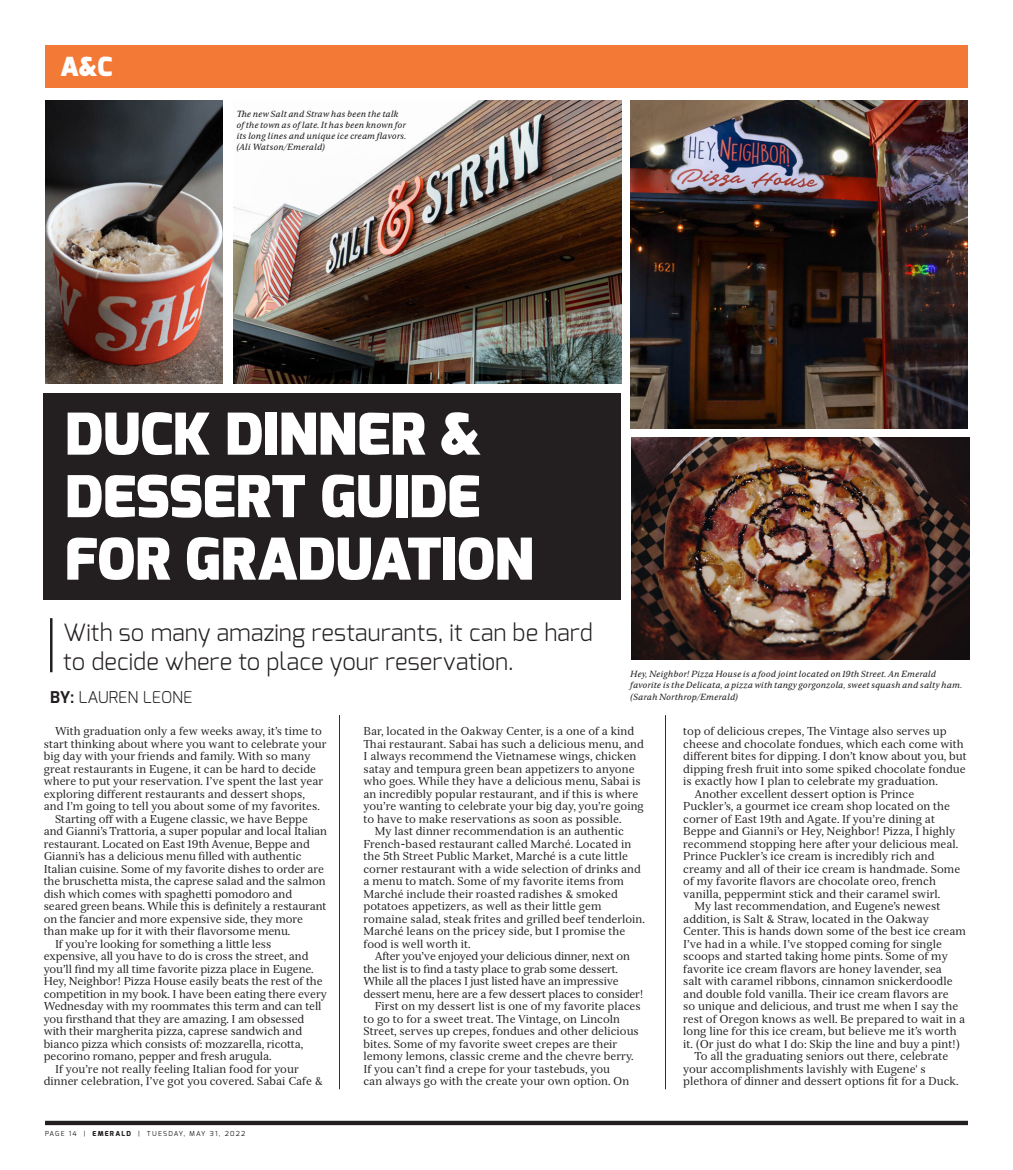
<style>
.page{position:relative;width:1013px;height:1170px;background:#fff}
.page>*{position:absolute;margin:0;border:0;box-sizing:border-box;transform-origin:0 0}
.t1{font:900 57.5px "Exo";letter-spacing:-.005em;color:#fff}
.t2{font:900 26.25px "Exo";color:#fff}
.t3{font:300 23.75px "Exo";letter-spacing:.005em;color:#231f20}
.t4{font:300 16.25px "Exo";color:#231f20}
.Body{font:11.25px/12.5px "Serif 12 Beta";color:#231f20}
.Body-2{font:11.25px/12.5px "Serif 12 Beta";letter-spacing:-.02em;color:#231f20}
.Masthead___Body{font:italic 8.75px/11.2px "Serif 6 Beta";letter-spacing:.02em;color:#231f20}
.t5{font:6.88px "Exo";letter-spacing:.18em;color:#231f20}
.s1{font-weight:700}
.s2{font-weight:800}
</style>
<div class="page">
<hr style="left:45px;top:1121px;width:923px;height:4px;background:#231f20">
<div style="left:45px;top:45px;width:923px;height:43px;background:#f37937"></div>
<hr style="left:50px;top:618px;width:2px;height:54px;background:#231f20">
<img style="left:630px;top:100px;width:338px;height:328px">
<img style="left:233px;top:100px;width:388px;height:284px">
<div style="left:44px;top:393px;width:577px;height:207px;background:#231f20"></div>
<img style="left:631px;top:438px;width:338px;height:221px">
<img style="left:45px;top:100px;width:177px;height:284px">
<p class="t2" style="left:60px;top:49px;width:54px">A&amp;C</p>
<p class="Masthead___Body" style="left:236px;top:108px;width:171px">The new Salt and Straw has been the talk of the town as of late. It has been known for its long lines and unique ice cream flavors. (Ali Watson/Emerald)</p>
<p class="t1" style="left:65px;top:397px;width:418px">DUCK DINNER &amp;</p>
<p class="t1" style="left:65px;top:460px;width:416px">DESSERT GUIDE</p>
<p class="t1" style="left:65px;top:522px;width:470px">FOR GRADUATION</p>
<p class="t3" style="left:63px;top:617px;width:531px">With so many amazing restaurants, it can be hard</p>
<p class="t3" style="left:63px;top:646px;width:452px">to decide where to place your reservation.</p>
<p class="Masthead___Body" style="left:630px;top:669px;width:333px">Hey, Neighbor! Pizza House is a food joint located on 19th Street. An Emerald favorite is the Delicata, a pizza with tangy gorgonzola, sweet squash and salty ham. (Sarah Northrop/Emerald)</p>
<p class="t4" style="left:50px;top:687px;width:144px"><span class="s1">BY:</span> LAUREN LEONE</p>
<p class="Body" style="left:44px;top:725px;width:284px;text-indent:11px">With graduation only a few weeks away, it’s time to start thinking about where you want to celebrate your big day with your friends and family. With so many great restaurants in Eugene, it can be hard to decide where to put your reservation. I’ve spent the last year exploring different restaurants and dessert shops, and I’m going to tell you about some of my favorites.</p>
<p class="Body" style="left:44px;top:813px;width:285px;text-indent:11px">Starting off with a Eugene classic, we have Beppe and Gianni’s Trattoria, a super popular and local Italian restaurant. Located on East 19th Avenue, Beppe and Gianni’s has a delicious menu filled with authentic Italian cuisine. Some of my favorite dishes to order are the bruschetta mista, the caprese salad and the salmon dish which comes with spaghetti pomodoro and seared green beans. While this is definitely a restaurant on the fancier and more expensive side, they more than make up for it with their flavorsome menu.</p>
<p class="Body" style="left:44px;top:938px;width:285px;text-indent:11px">If you’re looking for something a little less expensive, all you have to do is cross the street, and you’ll find my all time favorite pizza place in Eugene.<br>Hey, Neighbor! Pizza House easily beats the rest of the competition in my book. I have been eating there every Wednesday with my roommates this term and can tell you firsthand that they are amazing. I am obsessed with their margherita pizza, caprese sandwich and bianco pizza which consists of: mozzarella, ricotta, pecorino romano, pepper and fresh arugula.</p>
<p class="Body" style="left:44px;top:1063px;width:280px;text-indent:11px">If you’re not really feeling Italian food for your dinner celebration, I’ve got you covered. Sabai Cafe &amp;</p>
<p class="Body" style="left:363px;top:725px;width:282px">Bar, located in the Oakway Center, is a one of a kind Thai restaurant. Sabai has such a delicious menu, and I always recommend the Vietnamese wings, chicken satay and tempura green bean appetizers to anyone who goes. While they have a delicious menu, Sabai is an incredibly popular restaurant, and if this is where you’re wanting to celebrate your big day, you’re going to have to make reservations as soon as possible.</p>
<p class="Body" style="left:363px;top:825px;width:283px;text-indent:11px">My last dinner recommendation is an authentic French-based restaurant called Marché. Located in the 5th Street Public Market, Marché is a cute little corner restaurant with a wide selection of drinks and a menu to match. Some of my favorite items from Marché include their roasted radishes &amp; smoked potatoes appetizers, as well as their little gem romaine salad, steak frites and grilled beef tenderloin.<br>Marché leans on the pricey side, but I promise the food is well worth it.</p>
<p class="Body-2" style="left:363px;top:950px;width:281px;text-indent:11px">After you’ve enjoyed your delicious dinner, next on the list is to find a tasty place to grab some dessert.<br>While all the places I just listed have an impressive dessert menu, here are a few dessert places to consider!</p>
<p class="Body" style="left:363px;top:1000px;width:279px;text-indent:11px">First on my dessert list is one of my favorite places to go to for a sweet treat. The Vintage, on Lincoln Street, serves up crepes, fondues and other delicious bites. Some of my favorite sweet crepes are their lemony lemons, classic creme and the chevre berry.<br>If you can’t find a crepe for your tastebuds, you<br>can always go with the create your own option. On</p>
<p class="Body" style="left:683px;top:725px;width:285px">top of delicious crepes, The Vintage also serves up cheese and chocolate fondues, which each come with different bites for dipping. I don’t know about you, but dipping fresh fruit into some spiked chocolate fondue is exactly how I plan to celebrate my graduation.</p>
<p class="Body" style="left:683px;top:788px;width:278px;text-indent:11px">Another excellent dessert option is Prince Puckler’s, a gourmet ice cream shop located on the corner of East 19th and Agate. If you’re dining at Beppe and Gianni’s or Hey, Neighbor! Pizza, I highly recommend stopping here after your delicious meal.<br>Prince Puckler’s ice cream is incredibly rich and creamy and all of their ice cream is handmade. Some of my favorite flavors are chocolate oreo, french vanilla, peppermint stick and their caramel swirl.</p>
<p class="Body" style="left:683px;top:900px;width:284px;text-indent:11px">My last recommendation, and Eugene’s newest addition, is Salt &amp; Straw, located in the Oakway Center. This is hands down some of the best ice cream I’ve had in a while. I’ve stopped coming for single scoops and started taking home pints. Some of my favorite ice cream flavors are honey lavender, sea<br>salt with caramel ribbons, cinnamon snickerdoodle and double fold vanilla. Their ice cream flavors are<br>so unique and delicious, and trust me when I say the rest of Oregon knows as well. Be prepared to wait in a long line for this ice cream, but believe me it’s worth it. (Or just do what I do: Skip the line and buy a pint!)</p>
<p class="Body" style="left:683px;top:1050px;width:277px;text-indent:11px">To all the graduating seniors out there, celebrate your accomplishments lavishly with Eugene' s plethora of dinner and dessert options fit for a Duck.</p>
<p class="t5" style="left:45px;top:1129px;width:202px">PAGE 14 | <span class="s2">EMERALD</span> | TUESDAY, MAY 31, 2022</p>
</div>
